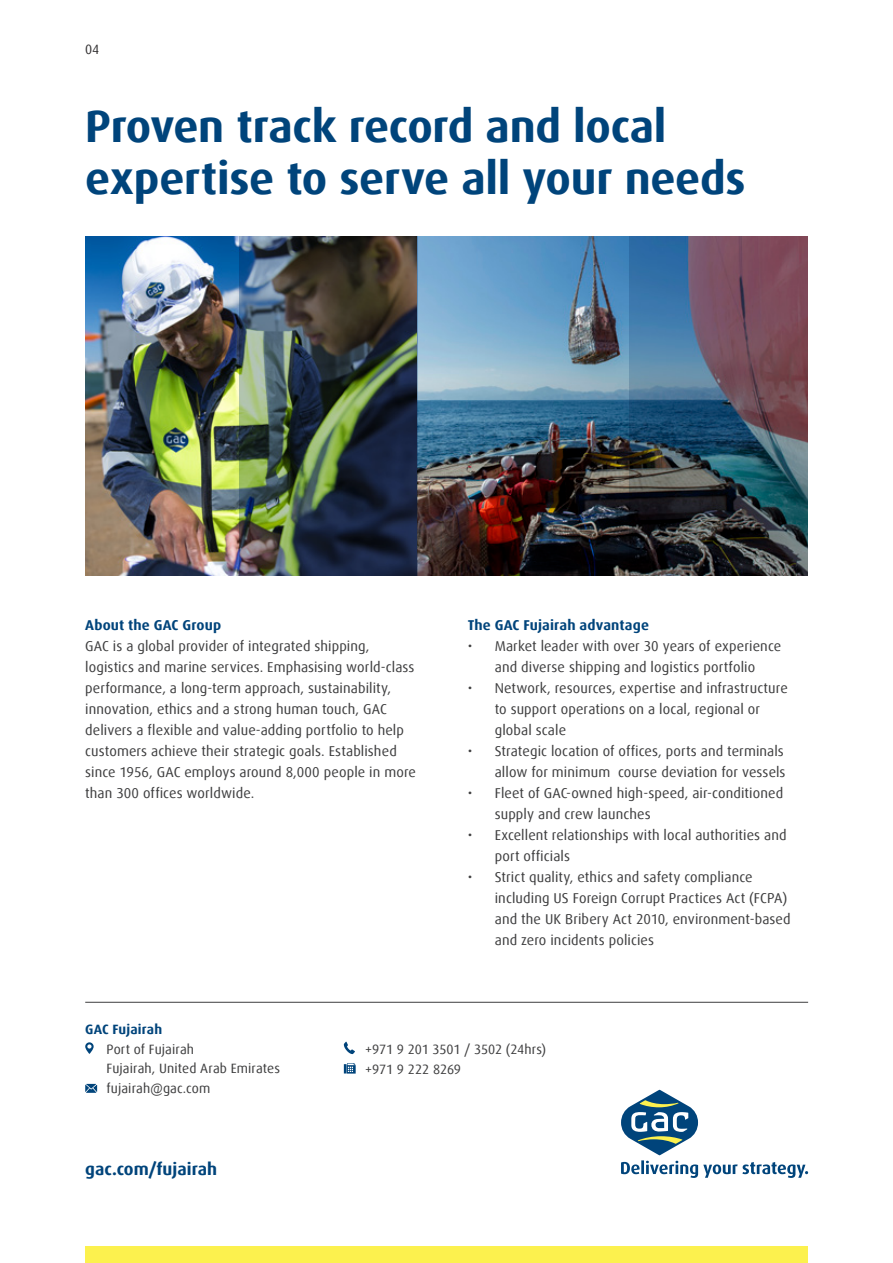
<style>
.page{position:relative;width:893px;height:1263px;background:#fff}
.page>*{position:absolute;margin:0;border:0;box-sizing:border-box;transform-origin:0 0}
.t1{font:700 45px/52.5px "Dax Offc";letter-spacing:-.005em;color:#00447b}
.t2{font:700 17.25px "Dax Offc";color:#00447b}
.t3{font:14.25px/21px "Dax Offc";letter-spacing:.01em;color:#3e3e3f}
.t4{font:700 14.25px "Dax Offc";letter-spacing:.01em;color:#00447b}
.t5{font:13.5px "Dax Offc";letter-spacing:.01em;color:#3e3e3f}
.t6{font:13.5px "Dax Offc";letter-spacing:-.01em;color:#3e3e3f}
.t7{font:700 13.5px "Dax Offc";letter-spacing:.01em;color:#00447b}
.t8{font:13.5px "Dax Offc";color:#312f30}
</style>
<div class="page">
<svg style="left:344px;top:1042px;width:11px;height:12px"></svg>
<svg style="left:344px;top:1063px;width:12px;height:10px"></svg>
<svg style="left:621px;top:1090px;width:187px;height:88px"></svg>
<svg style="left:85px;top:1042px;width:9px;height:12px"></svg>
<svg style="left:85px;top:1084px;width:12px;height:9px"></svg>
<hr style="left:85px;top:1002px;width:723px;height:1px;background:#3e3e3f">
<img style="left:85px;top:237px;width:154px;height:339px">
<img style="left:418px;top:237px;width:211px;height:339px">
<img style="left:629px;top:237px;width:179px;height:339px">
<img style="left:239px;top:237px;width:179px;height:339px">
<div style="left:85px;top:1246px;width:723px;height:17px;background:#fcf14e"></div>
<p class="t8" style="left:85px;top:40px;width:16px">04</p>
<p class="t1" style="left:85px;top:100px;width:662px">Proven track record and local expertise to serve all your needs</p>
<p class="t4" style="left:85px;top:616px;width:137px">About the GAC Group</p>
<p class="t3" style="left:85px;top:635px;width:332px">GAC is a global provider of integrated shipping, logistics and marine services. Emphasising world-class performance, a long-term approach, sustainability, innovation, ethics and a strong human touch, GAC delivers a flexible and value-adding portfolio to help customers achieve their strategic goals. Established since 1956, GAC employs around 8,000 people in more than 300 offices worldwide.</p>
<p class="t4" style="left:468px;top:616px;width:183px">The GAC Fujairah advantage</p>
<p class="t3" style="left:468px;top:635px;width:315px;text-align:center">• Market leader with over 30 years of experience and diverse shipping and logistics portfolio</p>
<p class="t3" style="left:495px;top:677px;width:295px;text-indent:-27px">• Network, resources, expertise and infrastructure to support operations on a local, regional or global scale</p>
<p class="t3" style="left:468px;top:740px;width:319px;text-align:right">• Strategic location of offices, ports and terminals allow for minimum course deviation for vessels</p>
<p class="t3" style="left:495px;top:782px;width:290px;text-indent:-27px">• Fleet of GAC-owned high-speed, air-conditioned supply and crew launches</p>
<p class="t3" style="left:495px;top:824px;width:293px;text-indent:-27px">• Excellent relationships with local authorities and port officials</p>
<p class="t3" style="left:495px;top:866px;width:298px;text-indent:-27px">• Strict quality, ethics and safety compliance including US Foreign Corrupt Practices Act (FCPA) and the UK Bribery Act 2010, environment-based and zero incidents policies</p>
<p class="t7" style="left:85px;top:1021px;width:78px">GAC Fujairah</p>
<p class="t5" style="left:106px;top:1040px;width:89px">Port of Fujairah</p>
<p class="t5" style="left:106px;top:1060px;width:175px">Fujairah, United Arab Emirates</p>
<p class="t5" style="left:106px;top:1079px;width:105px">fujairah@gac.com</p>
<p class="t2" style="left:85px;top:1158px;width:134px">gac.com/fujairah</p>
<p class="t6" style="left:365px;top:1041px;width:182px">+971 9 201 3501 / 3502 (24hrs)</p>
<p class="t6" style="left:365px;top:1060px;width:97px">+971 9 222 8269</p>
</div>
